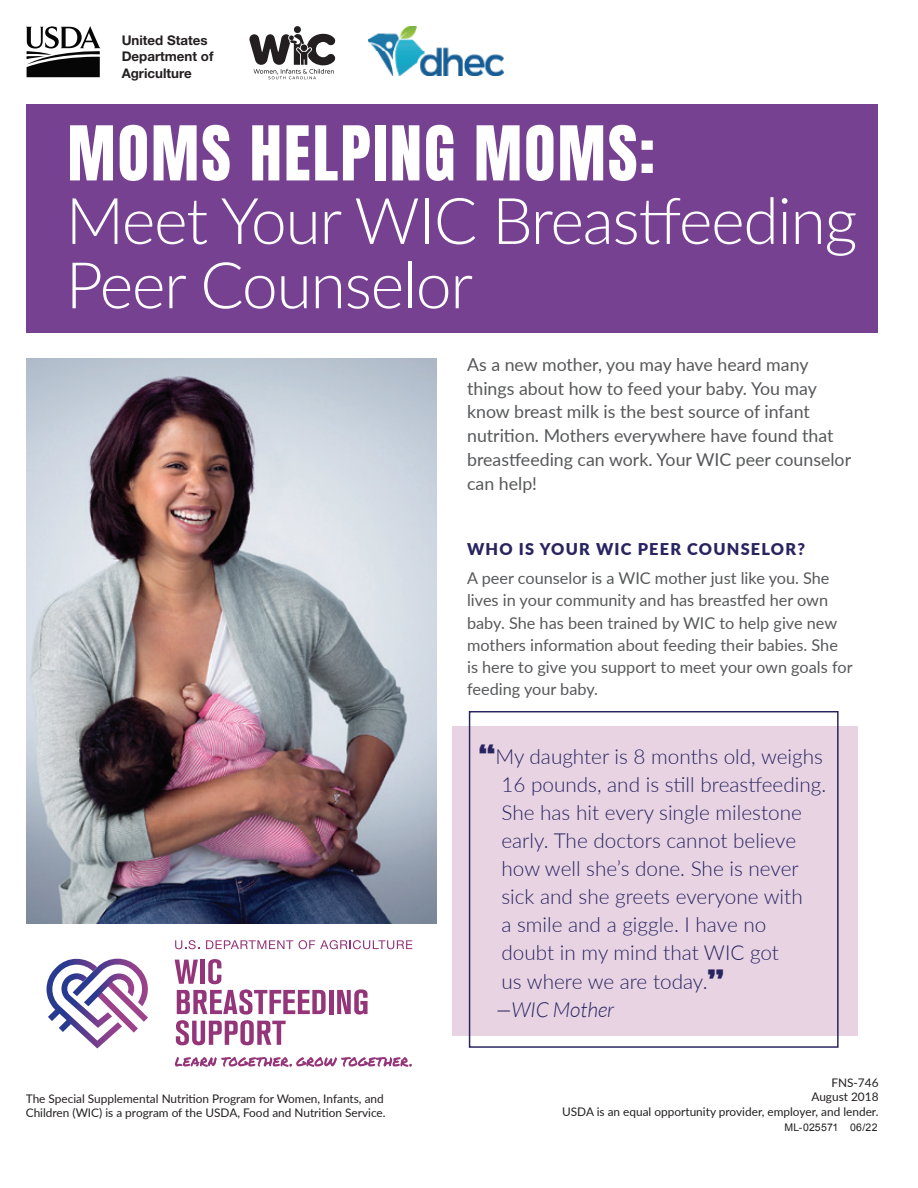
<style>
.page{position:relative;width:918px;height:1188px;background:#fff}
.page>*{position:absolute;margin:0;border:0;box-sizing:border-box;transform-origin:0 0}
.t1{font:300 64.35px/64.3px "Lato";letter-spacing:-.02em;color:#fff}
.t2{font:64.2px "Anton";letter-spacing:.035em;color:#fff}
.t3{font:300 20.7px/28.2px "Lato";color:#282460}
.t4{font:17.7px/23.7px "Lato";color:#57585a}
.t5{font:16.35px/22.2px "Lato";color:#57585a}
.t6{font:900 16.35px "Lato";letter-spacing:.075em;color:#282460}
.t7{font:700 13.35px/16.4px "Helvetica Neue LT Std";color:#231f20}
.t8{font:11.85px/14.9px "Lato";color:#231f20}
.t9{font:10.5px "Arial";letter-spacing:.025em;color:#231f20}
.s1{font-family:"Anton";font-weight:400;font-size:35.55px}
.s2{font-style:italic}
</style>
<div class="page">
<div style="left:452px;top:726px;width:405px;height:310px;background:#e8d3e3"></div>
<img style="left:26px;top:359px;width:411px;height:565px">
<div style="left:26px;top:104px;width:852px;height:229px;background:#774191"></div>
<div style="left:469px;top:711px;width:370px;height:337px;border:1px solid #282460"></div>
<hr style="left:329px;top:990px;width:4px;height:24px;background:#953579">
<svg style="left:337px;top:989px;width:31px;height:26px"></svg>
<svg style="left:175px;top:959px;width:151px;height:86px"></svg>
<svg style="left:47px;top:959px;width:101px;height:90px"></svg>
<svg style="left:175px;top:1057px;width:237px;height:10px"></svg>
<svg style="left:175px;top:940px;width:24px;height:9px"></svg>
<svg style="left:206px;top:940px;width:87px;height:9px"></svg>
<svg style="left:299px;top:940px;width:113px;height:9px"></svg>
<svg style="left:26px;top:26px;width:75px;height:51px"></svg>
<img style="left:368px;top:26px;width:135px;height:50px">
<div style="left:294px;top:26px;width:7px;height:7px;background:#231f20;border-radius:50%"></div>
<svg style="left:249px;top:34px;width:87px;height:45px"></svg>
<p class="t7" style="left:122px;top:32px;width:93px">United States<br>Department of<br>Agriculture</p>
<h2 class="t2" style="left:68px;top:121px;width:589px">MOMS HELPING MOMS:</h2>
<h1 class="t1" style="left:66px;top:186px;width:793px">Meet Your WIC Breastfeeding<br>Peer Counselor</h1>
<p class="t4" style="left:467px;top:352px;width:386px">As a new mother, you may have heard many things about how to feed your baby. You may know breast milk is the best source of infant nutrition. Mothers everywhere have found that breastfeeding can work. Your WIC peer counselor can help!</p>
<p class="t6" style="left:467px;top:537px;width:339px">WHO IS YOUR WIC PEER COUNSELOR?</p>
<p class="t5" style="left:467px;top:566px;width:387px">A peer counselor is a WIC mother just like you. She lives in your community and has breastfed her own baby. She has been trained by WIC to help give new mothers information about feeding their babies. She is here to give you support to meet your own goals for feeding your baby.</p>
<p class="t8" style="left:26px;top:1090px;width:361px">The Special Supplemental Nutrition Program for Women, Infants, and<br>Children (WIC) is a program of the USDA, Food and Nutrition Service.</p>
<p class="t3" style="left:496px;top:741px;width:332px;text-indent:-17px"><span class="s1">“</span>My daughter is 8 months old, weighs<br>16 pounds, and is still breastfeeding.<br>She has hit every single milestone early. The doctors cannot believe how well she’s done. She is never sick and she greets everyone with<br>a smile and a giggle. I have no<br>doubt in my mind that WIC got<br>us where we are today.<span class="s1">”<br></span><span class="s2">—WIC Mother</span></p>
<p class="t8" style="left:562px;top:1074px;width:318px;text-align:right">FNS-746<br>August 2018<br>USDA is an equal opportunity provider, employer, and lender.</p>
<p class="t9" style="left:785px;top:1120px;width:94px">ML-025571 06/22</p>
</div>
